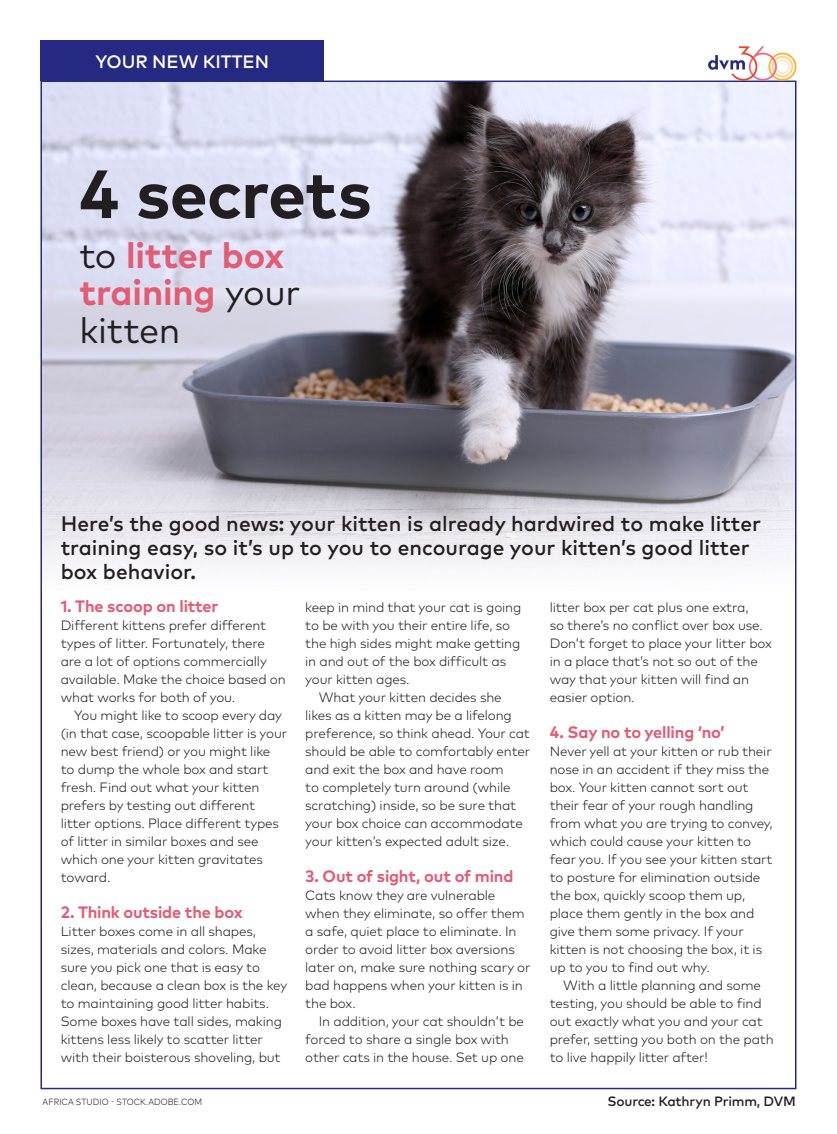
<style>
.page{position:relative;width:837px;height:1134px;background:#fff}
.page>*{position:absolute;margin:0;border:0;box-sizing:border-box;transform-origin:0 0}
.text_indent{font:700 67.95px "Mark Pro";letter-spacing:-.01em;color:#231f20}
.text_indent-2{font:700 36px/37.5px "Mark Pro";letter-spacing:-.005em;color:#e25c74}
.Deck_-_14_pt{font:500 21px/24px "Mark Pro";color:#231f20}
.t1{font:500 18px "Mark Pro";letter-spacing:-.005em;color:#fff}
.Subhead{font:700 16.5px "Mark Pro";letter-spacing:-.01em;color:#e25c74}
._1st_paragraph_no_in{font:300 13.5px/18px "Mark Pro";letter-spacing:-.01em;color:#231f20}
.t2{font:500 13.5px "Mark Pro";letter-spacing:-.015em;color:#231f20}
.credit_photo{font:300 9px "Mark Pro";color:#231f20;scale:.92 1}
.s1{font-weight:400;color:#231f20}
</style>
<div class="page">
<div style="left:40px;top:40px;width:284px;height:41px;background:#252982"></div>
<svg style="left:708px;top:46px;width:89px;height:35px"></svg>
<img style="left:42px;top:82px;width:753px;height:490px">
<p class="t1" style="left:95px;top:48px;width:175px">YOUR NEW KITTEN</p>
<p class="text_indent" style="left:79px;top:142px;width:294px">4 secrets</p>
<p class="text_indent-2" style="left:79px;top:233px;width:222px"><span class="s1">to</span> litter box training <span class="s1">your kitten</span></p>
<p class="Deck_-_14_pt" style="left:61px;top:510px;width:702px">Here’s the good news: your kitten is already hardwired to make litter training easy, so it’s up to you to encourage your kitten’s good litter box behavior.</p>
<p class="Subhead" style="left:61px;top:594px;width:159px">1. The scoop on litter</p>
<p class="_1st_paragraph_no_in" style="left:61px;top:615px;width:227px">Different kittens prefer different types of litter. Fortunately, there are a lot of options commercially available. Make the choice based on what works for both of you.</p>
<p class="_1st_paragraph_no_in" style="left:61px;top:705px;width:228px;text-indent:14px">You might like to scoop every day (in that case, scoopable litter is your new best friend) or you might like to dump the whole box and start fresh. Find out what your kitten prefers by testing out different litter options. Place different types of litter in similar boxes and see which one your kitten gravitates toward.</p>
<p class="Subhead" style="left:61px;top:900px;width:183px">2. Think outside the box</p>
<p class="_1st_paragraph_no_in" style="left:61px;top:921px;width:228px">Litter boxes come in all shapes, sizes, materials and colors. Make sure you pick one that is easy to clean, because a clean box is the key to maintaining good litter habits.<br>Some boxes have tall sides, making kittens less likely to scatter litter with their boisterous shoveling, but</p>
<p class="_1st_paragraph_no_in" style="left:305px;top:597px;width:218px">keep in mind that your cat is going to be with you their entire life, so the high sides might make getting in and out of the box difficult as your kitten ages.</p>
<p class="_1st_paragraph_no_in" style="left:305px;top:687px;width:227px;text-indent:14px">What your kitten decides she likes as a kitten may be a lifelong preference, so think ahead. Your cat should be able to comfortably enter and exit the box and have room<br>to completely turn around (while scratching) inside, so be sure that your box choice can accommodate your kitten’s expected adult size.</p>
<p class="Subhead" style="left:305px;top:864px;width:210px">3. Out of sight, out of mind</p>
<p class="_1st_paragraph_no_in" style="left:305px;top:885px;width:227px">Cats know they are vulnerable when they eliminate, so offer them a safe, quiet place to eliminate. In order to avoid litter box aversions later on, make sure nothing scary or bad happens when your kitten is in the box.</p>
<p class="_1st_paragraph_no_in" style="left:305px;top:1011px;width:220px;text-indent:14px">In addition, your cat shouldn’t be forced to share a single box with other cats in the house. Set up one</p>
<p class="_1st_paragraph_no_in" style="left:550px;top:597px;width:224px">litter box per cat plus one extra,<br>so there’s no conflict over box use.<br>Don’t forget to place your litter box in a place that’s not so out of the way that your kitten will find an easier option.</p>
<p class="Subhead" style="left:550px;top:720px;width:177px">4. Say no to yelling ‘no’</p>
<p class="_1st_paragraph_no_in" style="left:550px;top:741px;width:225px">Never yell at your kitten or rub their nose in an accident if they miss the box. Your kitten cannot sort out their fear of your rough handling from what you are trying to convey, which could cause your kitten to fear you. If you see your kitten start to posture for elimination outside the box, quickly scoop them up, place them gently in the box and give them some privacy. If your kitten is not choosing the box, it is up to you to find out why.</p>
<p class="_1st_paragraph_no_in" style="left:550px;top:975px;width:226px;text-indent:14px">With a little planning and some testing, you should be able to find out exactly what you and your cat prefer, setting you both on the path to live happily litter after!</p>
<p class="credit_photo" style="left:43px;top:1095px;width:175px">AFRICA STUDIO - STOCK.ADOBE.COM</p>
<p class="t2" style="left:607px;top:1091px;width:190px">Source: Kathryn Primm, DVM</p>
</div>
